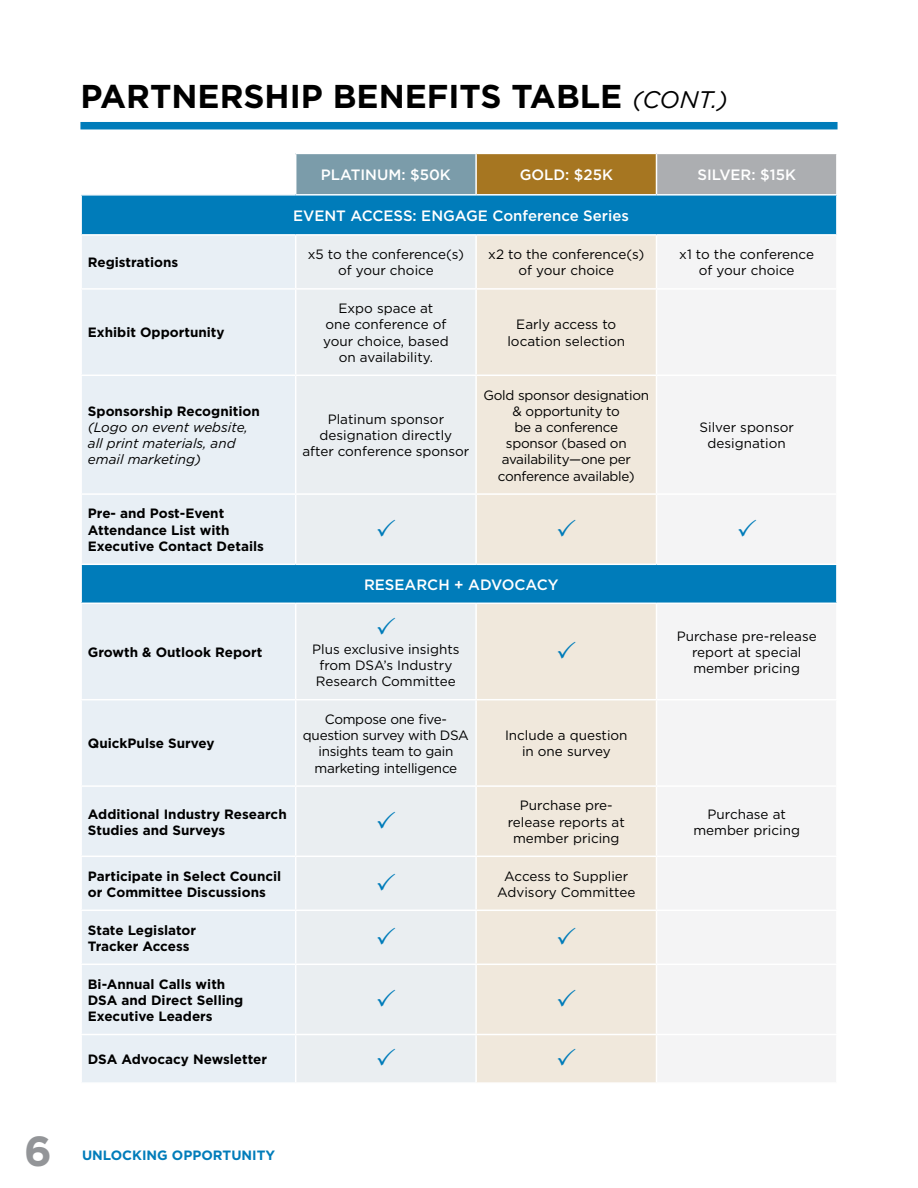
<style>
.page{position:relative;width:918px;height:1188px;background:#fff}
.page>*{position:absolute;margin:0;border:0;box-sizing:border-box;transform-origin:0 0}
.t1{font:700 42px "Gotham";color:#939598}
.t2{font:700 33px "Gotham";color:#000}
.t3{font:500 15px "Gotham";color:#fff}
.t4{font:13.5px/16.2px "Gotham";color:#000;text-align:center}
.t5{font:700 13.5px/16.2px "Gotham";color:#000}
.t6{font:13.5px/16.2px "Gotham";letter-spacing:-.02em;color:#000;text-align:center}
.t7{font:italic 13.5px/16.2px "Gotham";color:#000}
.t8{font:700 13.5px "Gotham";color:#007cba}
.s1{font-weight:400;font-style:italic;font-size:24px}
</style>
<div class="page">
<div style="left:296px;top:153px;width:180px;height:42px;background:#7b9caa"></div>
<div style="left:476px;top:153px;width:181px;height:42px;background:#a67621"></div>
<div style="left:657px;top:153px;width:180px;height:42px;background:#acaeb1"></div>
<div style="left:81px;top:195px;width:756px;height:40px;background:#007cba"></div>
<div style="left:82px;top:236px;width:213px;height:846px;background:#e8eff5"></div>
<div style="left:296px;top:236px;width:179px;height:846px;background:#eaeef1"></div>
<div style="left:477px;top:236px;width:179px;height:846px;background:#f0e8dc"></div>
<div style="left:658px;top:236px;width:178px;height:846px;background:#f4f4f5"></div>
<div style="left:81px;top:564px;width:756px;height:39px;background:#007cba"></div>
<hr style="left:80px;top:196px;width:2px;height:38px;background:#fff">
<hr style="left:836px;top:196px;width:2px;height:38px;background:#fff">
<hr style="left:80px;top:234px;width:216px;height:2px;background:#fff">
<hr style="left:296px;top:234px;width:180px;height:2px;background:#fff">
<hr style="left:476px;top:234px;width:181px;height:2px;background:#fff">
<hr style="left:657px;top:234px;width:181px;height:2px;background:#fff">
<hr style="left:80px;top:288px;width:216px;height:2px;background:#fff">
<hr style="left:296px;top:288px;width:180px;height:2px;background:#fff">
<hr style="left:476px;top:288px;width:181px;height:2px;background:#fff">
<hr style="left:657px;top:288px;width:181px;height:2px;background:#fff">
<hr style="left:80px;top:375px;width:216px;height:1px;background:#fff">
<hr style="left:296px;top:375px;width:180px;height:1px;background:#fff">
<hr style="left:476px;top:375px;width:181px;height:1px;background:#fff">
<hr style="left:657px;top:375px;width:181px;height:1px;background:#fff">
<hr style="left:80px;top:493px;width:216px;height:2px;background:#fff">
<hr style="left:296px;top:493px;width:180px;height:2px;background:#fff">
<hr style="left:476px;top:493px;width:181px;height:2px;background:#fff">
<hr style="left:657px;top:493px;width:181px;height:2px;background:#fff">
<hr style="left:80px;top:564px;width:216px;height:1px;background:#fff">
<hr style="left:80px;top:565px;width:2px;height:38px;background:#fff">
<hr style="left:296px;top:564px;width:180px;height:1px;background:#fff">
<hr style="left:476px;top:564px;width:181px;height:1px;background:#fff">
<hr style="left:657px;top:564px;width:181px;height:1px;background:#fff">
<hr style="left:836px;top:565px;width:2px;height:38px;background:#fff">
<hr style="left:80px;top:603px;width:216px;height:1px;background:#fff">
<hr style="left:296px;top:603px;width:180px;height:1px;background:#fff">
<hr style="left:476px;top:603px;width:181px;height:1px;background:#fff">
<hr style="left:657px;top:603px;width:181px;height:1px;background:#fff">
<hr style="left:80px;top:699px;width:216px;height:1px;background:#fff">
<hr style="left:296px;top:699px;width:180px;height:1px;background:#fff">
<hr style="left:476px;top:699px;width:181px;height:1px;background:#fff">
<hr style="left:657px;top:699px;width:181px;height:1px;background:#fff">
<hr style="left:80px;top:785px;width:216px;height:2px;background:#fff">
<hr style="left:296px;top:785px;width:180px;height:2px;background:#fff">
<hr style="left:476px;top:785px;width:181px;height:2px;background:#fff">
<hr style="left:657px;top:785px;width:181px;height:2px;background:#fff">
<hr style="left:80px;top:856px;width:216px;height:1px;background:#fff">
<hr style="left:296px;top:856px;width:180px;height:1px;background:#fff">
<hr style="left:476px;top:856px;width:181px;height:1px;background:#fff">
<hr style="left:657px;top:856px;width:181px;height:1px;background:#fff">
<hr style="left:80px;top:910px;width:216px;height:1px;background:#fff">
<hr style="left:296px;top:910px;width:180px;height:1px;background:#fff">
<hr style="left:476px;top:910px;width:181px;height:1px;background:#fff">
<hr style="left:657px;top:910px;width:181px;height:1px;background:#fff">
<hr style="left:80px;top:964px;width:216px;height:1px;background:#fff">
<hr style="left:296px;top:964px;width:180px;height:1px;background:#fff">
<hr style="left:476px;top:964px;width:181px;height:1px;background:#fff">
<hr style="left:657px;top:964px;width:181px;height:1px;background:#fff">
<hr style="left:80px;top:1034px;width:216px;height:1px;background:#fff">
<hr style="left:296px;top:1034px;width:180px;height:1px;background:#fff">
<hr style="left:476px;top:1034px;width:181px;height:1px;background:#fff">
<hr style="left:657px;top:1034px;width:181px;height:1px;background:#fff">
<hr style="left:80px;top:194px;width:216px;height:2px;background:#fff">
<hr style="left:296px;top:153px;width:180px;height:1px;background:#fff">
<hr style="left:476px;top:153px;width:181px;height:1px;background:#fff">
<hr style="left:475px;top:154px;width:2px;height:40px;background:#fff">
<hr style="left:657px;top:153px;width:181px;height:1px;background:#fff">
<hr style="left:656px;top:154px;width:1px;height:40px;background:#fff">
<hr style="left:836px;top:154px;width:2px;height:40px;background:#fff">
<hr style="left:296px;top:194px;width:180px;height:2px;background:#fff">
<hr style="left:476px;top:194px;width:181px;height:2px;background:#fff">
<hr style="left:657px;top:194px;width:181px;height:2px;background:#fff">
<div style="left:80px;top:122px;width:758px;height:7px;background:#007cba"></div>
<svg style="left:378px;top:519px;width:17px;height:17px"></svg>
<svg style="left:558px;top:519px;width:18px;height:17px"></svg>
<svg style="left:738px;top:519px;width:18px;height:17px"></svg>
<svg style="left:378px;top:617px;width:17px;height:17px"></svg>
<svg style="left:558px;top:641px;width:18px;height:17px"></svg>
<svg style="left:378px;top:811px;width:17px;height:17px"></svg>
<svg style="left:378px;top:873px;width:17px;height:17px"></svg>
<svg style="left:378px;top:927px;width:17px;height:17px"></svg>
<svg style="left:558px;top:927px;width:18px;height:17px"></svg>
<svg style="left:378px;top:989px;width:17px;height:17px"></svg>
<svg style="left:558px;top:989px;width:18px;height:17px"></svg>
<svg style="left:378px;top:1048px;width:17px;height:18px"></svg>
<svg style="left:558px;top:1048px;width:18px;height:18px"></svg>
<h1 class="t1" style="left:24px;top:1124px;width:29px">6</h1>
<h2 class="t2" style="left:80px;top:75px;width:649px">PARTNERSHIP BENEFITS TABLE <span class="s1">(CONT.)</span></h2>
<p class="t3" style="left:321px;top:165px;width:131px">PLATINUM: $50K</p>
<p class="t3" style="left:520px;top:165px;width:95px">GOLD: $25K</p>
<p class="t3" style="left:697px;top:165px;width:100px">SILVER: $15K</p>
<p class="t3" style="left:293px;top:206px;width:337px">EVENT ACCESS: ENGAGE Conference Series</p>
<p class="t5" style="left:88px;top:254px;width:92px">Registrations</p>
<p class="t4" style="left:308px;top:246px;width:158px">x5 to the conference(s) of your choice</p>
<p class="t4" style="left:488px;top:246px;width:158px">x2 to the conference(s) of your choice</p>
<p class="t4" style="left:679px;top:246px;width:136px">x1 to the conference of your choice</p>
<p class="t5" style="left:88px;top:325px;width:138px">Exhibit Opportunity</p>
<p class="t4" style="left:323px;top:300px;width:127px">Expo space at<br>one conference of your choice, based on availability.</p>
<p class="t5" style="left:88px;top:403px;width:173px">Sponsorship Recognition</p>
<p class="t7" style="left:88px;top:419px;width:161px">(Logo on event website, all print materials, and email marketing)</p>
<p class="t4" style="left:302px;top:411px;width:168px">Platinum sponsor designation directly after conference sponsor</p>
<p class="t5" style="left:88px;top:505px;width:178px">Pre- and Post-Event<br>Attendance List with<br>Executive Contact Details</p>
<p class="t4" style="left:507px;top:316px;width:119px">Early access to location selection</p>
<p class="t6" style="left:484px;top:386px;width:167px">Gold sponsor designation &amp; opportunity to<br>be a conference<br>sponsor (based on availability—one per conference available)</p>
<p class="t3" style="left:364px;top:575px;width:196px">RESEARCH + ADVOCACY</p>
<p class="t5" style="left:88px;top:644px;width:176px">Growth &amp; Outlook Report</p>
<p class="t4" style="left:312px;top:641px;width:149px;text-align:left">Plus exclusive insights from DSA’s Industry<br>Research Committee</p>
<p class="t5" style="left:88px;top:735px;width:128px">QuickPulse Survey</p>
<p class="t6" style="left:303px;top:711px;width:167px">Compose one five&shy;question survey with DSA insights team to gain marketing intelligence</p>
<p class="t4" style="left:505px;top:727px;width:124px">Include a question in one survey</p>
<p class="t4" style="left:700px;top:419px;width:96px">Silver sponsor designation</p>
<p class="t4" style="left:677px;top:628px;width:142px">Purchase pre-release report at special member pricing</p>
<p class="t5" style="left:88px;top:806px;width:200px">Additional Industry Research<br>Studies and Surveys</p>
<p class="t4" style="left:508px;top:797px;width:119px">Purchase pre&shy;release reports at member pricing</p>
<p class="t4" style="left:693px;top:805px;width:108px">Purchase at member pricing</p>
<p class="t5" style="left:88px;top:868px;width:195px">Participate in Select Council or Committee Discussions</p>
<p class="t4" style="left:497px;top:867px;width:140px">Access to Supplier<br>Advisory Committee</p>
<p class="t5" style="left:88px;top:922px;width:110px">State Legislator<br>Tracker Access</p>
<p class="t5" style="left:88px;top:976px;width:157px">Bi-Annual Calls with<br>DSA and Direct Selling<br>Executive Leaders</p>
<p class="t5" style="left:88px;top:1051px;width:181px">DSA Advocacy Newsletter</p>
<p class="t8" style="left:82px;top:1147px;width:195px">UNLOCKING OPPORTUNITY</p>
</div>
